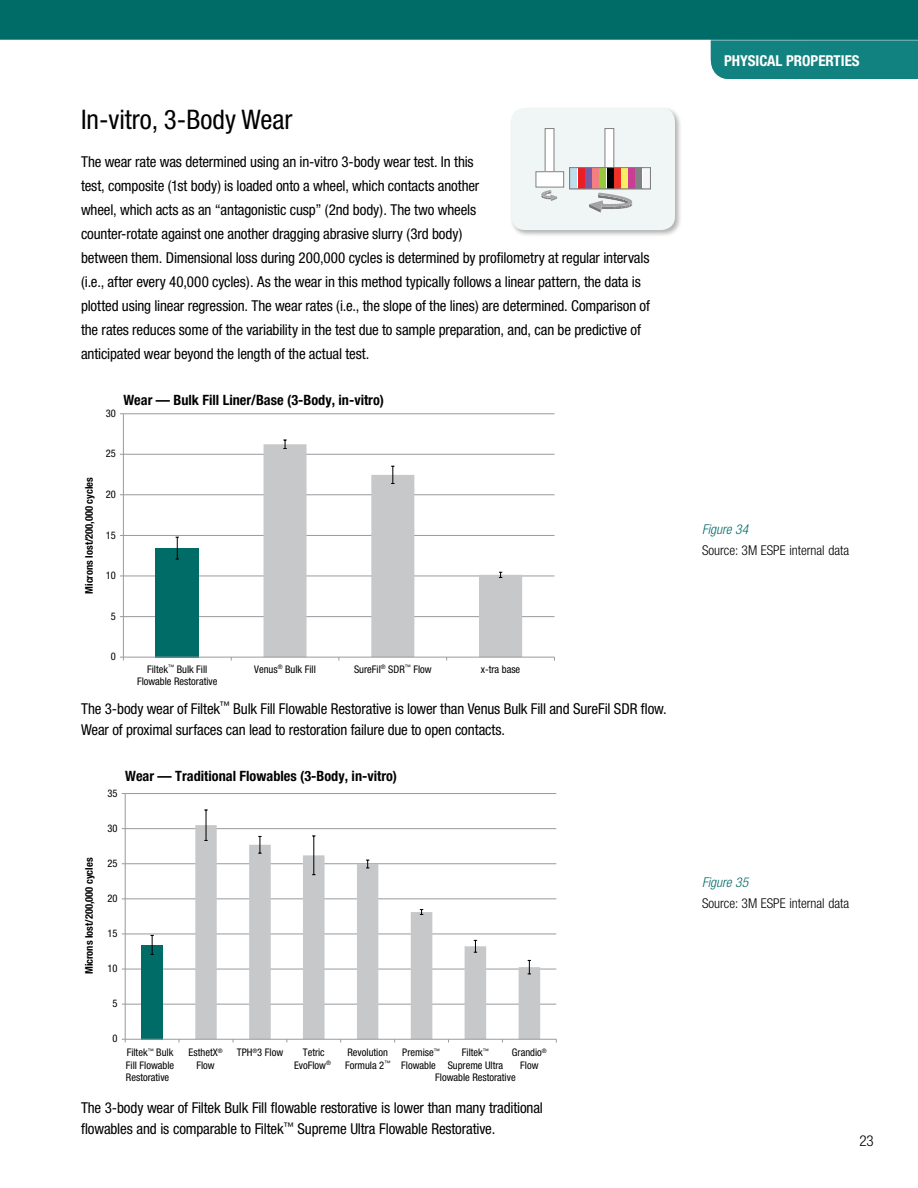
<style>
.page{position:relative;width:918px;height:1188px;background:#fff}
.page>*{position:absolute;margin:0;border:0;box-sizing:border-box;transform-origin:0 0}
.t1{font:condensed 27px "Helvetica Neue";color:#000}
.t2{font:condensed 15px/24px "Helvetica Neue";letter-spacing:-.01em;color:#000}
.t3{font:700 condensed 15px "Helvetica Neue";color:#fff}
.t4{font:300 condensed 15px "Helvetica Neue";color:#000}
.t5{font:700 condensed 14.25px "Helvetica Neue";color:#000}
.t6{font:300 condensed 13.5px "Helvetica Neue";color:#000}
.t7{font:italic 300 condensed 13.5px "Helvetica Neue";color:#006c67}
.t8{font:condensed 10.5px/12.6px "Helvetica Neue";color:#000;text-align:center}
.t9{font:700 condensed 10.5px "Helvetica Neue";color:#000}
</style>
<div class="page">
<svg style="left:0;top:0;width:918px;height:62px;fill:#006c67"></svg>
<div style="left:711px;top:41px;width:207px;height:38px;background:#118280"></div>
<hr style="left:0;top:40px;width:918px;height:1px;background:#fff">
<hr style="left:123px;top:616px;width:431px;height:1px;background:#989a9d">
<hr style="left:123px;top:576px;width:431px;height:1px;background:#989a9d">
<hr style="left:123px;top:535px;width:431px;height:1px;background:#989a9d">
<hr style="left:123px;top:495px;width:431px;height:1px;background:#989a9d">
<hr style="left:123px;top:454px;width:431px;height:1px;background:#989a9d">
<hr style="left:123px;top:414px;width:431px;height:1px;background:#989a9d">
<div style="left:156px;top:548px;width:43px;height:109px;background:#006c67"></div>
<svg style="left:264px;top:444px;width:258px;height:213px"></svg>
<svg style="left:176px;top:537px;width:3px;height:23px"></svg>
<svg style="left:283px;top:440px;width:4px;height:9px"></svg>
<svg style="left:391px;top:466px;width:4px;height:18px"></svg>
<svg style="left:499px;top:572px;width:3px;height:6px"></svg>
<hr style="left:123px;top:414px;width:1px;height:243px;background:#989a9d">
<hr style="left:123px;top:657px;width:431px;height:1px;background:#989a9d">
<hr style="left:125px;top:1004px;width:431px;height:1px;background:#989a9d">
<hr style="left:125px;top:969px;width:431px;height:1px;background:#989a9d">
<hr style="left:125px;top:934px;width:431px;height:1px;background:#989a9d">
<hr style="left:125px;top:899px;width:431px;height:1px;background:#989a9d">
<hr style="left:125px;top:863px;width:431px;height:1px;background:#989a9d">
<hr style="left:125px;top:828px;width:431px;height:1px;background:#989a9d">
<hr style="left:125px;top:793px;width:431px;height:1px;background:#989a9d">
<div style="left:141px;top:945px;width:22px;height:94px;background:#006c67"></div>
<svg style="left:195px;top:825px;width:345px;height:214px"></svg>
<svg style="left:150px;top:935px;width:4px;height:20px"></svg>
<hr style="left:206px;top:810px;width:1px;height:30px;background:#000">
<svg style="left:258px;top:836px;width:4px;height:18px"></svg>
<hr style="left:314px;top:836px;width:1px;height:39px;background:#000">
<svg style="left:366px;top:860px;width:3px;height:9px"></svg>
<svg style="left:420px;top:909px;width:3px;height:6px"></svg>
<svg style="left:474px;top:940px;width:3px;height:13px"></svg>
<svg style="left:528px;top:960px;width:3px;height:15px"></svg>
<hr style="left:125px;top:794px;width:1px;height:245px;background:#989a9d">
<hr style="left:125px;top:1039px;width:431px;height:1px;background:#989a9d">
<div style="left:510px;top:106px;width:172px;height:131px;background:#000;opacity:.3"></div>
<div style="left:511px;top:108px;width:164px;height:122px;background:#eff6f5;border-radius:14px"></div>
<div style="left:545px;top:129px;width:9px;height:44px;background:#fff"></div>
<div style="left:545px;top:128px;width:9px;height:46px;border:1px solid #818181"></div>
<div style="left:536px;top:172px;width:28px;height:15px;background:#fff"></div>
<div style="left:535px;top:171px;width:29px;height:17px;border:1px solid #818181"></div>
<div style="left:605px;top:129px;width:9px;height:41px;background:#fff"></div>
<div style="left:604px;top:128px;width:10px;height:42px;border:1px solid #818181"></div>
<svg style="left:577px;top:169px;width:66px;height:18px"></svg>
<div style="left:578px;top:168px;width:7px;height:21px;background:#ed1d24"></div>
<div style="left:571px;top:168px;width:6px;height:21px;background:#bedeea"></div>
<div style="left:585px;top:168px;width:7px;height:21px;background:#7b5aa5"></div>
<div style="left:592px;top:168px;width:7px;height:21px;background:#f37f82"></div>
<div style="left:600px;top:168px;width:6px;height:21px;background:#97c93d"></div>
<div style="left:607px;top:168px;width:6px;height:21px;background:#000"></div>
<div style="left:614px;top:168px;width:7px;height:21px;background:#ee3124"></div>
<div style="left:621px;top:168px;width:7px;height:21px;background:#f8ee62"></div>
<div style="left:628px;top:168px;width:7px;height:21px;background:#ca3d96"></div>
<div style="left:636px;top:168px;width:6px;height:21px;background:#808283"></div>
<div style="left:643px;top:168px;width:7px;height:21px;background:#f6f6f6"></div>
<div style="left:569px;top:167px;width:82px;height:22px;border:1px solid #818181"></div>
<svg style="left:541px;top:190px;width:16px;height:11px"></svg>
<svg style="left:589px;top:193px;width:44px;height:20px"></svg>
<h1 class="t1" style="left:81px;top:104px;width:213px">In-vitro, 3-Body Wear</h1>
<p class="t2" style="left:81px;top:149px;width:571px">The wear rate was determined using an in-vitro 3-body wear test. In this<br>test, composite (1st body) is loaded onto a wheel, which contacts another<br>wheel, which acts as an “antagonistic cusp” (2nd body). The two wheels<br>counter-rotate against one another dragging abrasive slurry (3rd body)<br>between them. Dimensional loss during 200,000 cycles is determined by profilometry at regular intervals (i.e., after every 40,000 cycles). As the wear in this method typically follows a linear pattern, the data is plotted using linear regression. The wear rates (i.e., the slope of the lines) are determined. Comparison of the rates reduces some of the variability in the test due to sample preparation, and, can be predictive of anticipated wear beyond the length of the actual test.</p>
<p class="t5" style="left:123px;top:391px;width:262px">Wear — Bulk Fill Liner/Base (3-Body, in-vitro)</p>
<p class="t8" style="left:106px;top:407px;width:12px">30</p>
<p class="t9" style="left:83px;top:594px;width:118px;rotate:-90deg">Microns lost/200,000 cycles</p>
<p class="t8" style="left:106px;top:447px;width:12px">25</p>
<p class="t8" style="left:106px;top:488px;width:12px">20</p>
<p class="t8" style="left:106px;top:529px;width:12px">15</p>
<p class="t8" style="left:106px;top:569px;width:12px">10</p>
<p class="t8" style="left:111px;top:610px;width:7px">5</p>
<p class="t8" style="left:111px;top:650px;width:7px">0</p>
<p class="t8" style="left:137px;top:662px;width:82px">Filtek<sup>™</sup> Bulk Fill<br>Flowable Restorative</p>
<p class="t8" style="left:254px;top:662px;width:63px">Venus<sup>®</sup> Bulk Fill</p>
<p class="t8" style="left:354px;top:662px;width:79px">SureFil<sup>®</sup> SDR<sup>™</sup> Flow</p>
<p class="t8" style="left:481px;top:662px;width:41px">x-tra base</p>
<p class="t2" style="left:81px;top:698px;width:587px;line-height:21px">The 3-body wear of Filtek<sup>™</sup> Bulk Fill Flowable Restorative is lower than Venus Bulk Fill and SureFil SDR flow.<br>Wear of proximal surfaces can lead to restoration failure due to open contacts.</p>
<p class="t5" style="left:125px;top:767px;width:274px">Wear — Traditional Flowables (3-Body, in-vitro)</p>
<p class="t8" style="left:108px;top:787px;width:12px">35</p>
<p class="t9" style="left:83px;top:974px;width:118px;rotate:-90deg">Microns lost/200,000 cycles</p>
<p class="t8" style="left:108px;top:822px;width:12px">30</p>
<p class="t8" style="left:108px;top:857px;width:12px">25</p>
<p class="t8" style="left:108px;top:892px;width:12px">20</p>
<p class="t8" style="left:108px;top:927px;width:12px">15</p>
<p class="t8" style="left:108px;top:962px;width:12px">10</p>
<p class="t8" style="left:113px;top:997px;width:7px">5</p>
<p class="t8" style="left:113px;top:1032px;width:7px">0</p>
<p class="t8" style="left:512px;top:1046px;width:36px">Grandio<sup>®<br></sup>Flow</p>
<p class="t2" style="left:81px;top:1097px;width:464px;line-height:21px">The 3-body wear of Filtek Bulk Fill flowable restorative is lower than many traditional flowables and is comparable to Filtek<sup>™</sup> Supreme Ultra Flowable Restorative.</p>
<p class="t8" style="left:126px;top:1046px;width:50px;text-align:justify">Filtek<sup>™</sup> Bulk Fill Flowable Restorative</p>
<p class="t8" style="left:189px;top:1046px;width:36px">EsthetX<sup>®<br></sup>Flow</p>
<p class="t8" style="left:237px;top:1046px;width:48px">TPH<sup>®</sup>3 Flow</p>
<p class="t8" style="left:294px;top:1046px;width:38px">Tetric<br>EvoFlow<sup>®</sup></p>
<p class="t8" style="left:345px;top:1046px;width:47px;text-align:left">Revolution<br>Formula 2<sup>™</sup></p>
<p class="t8" style="left:401px;top:1046px;width:40px;text-align:left">Premise<sup>™<br></sup>Flowable</p>
<p class="t8" style="left:435px;top:1046px;width:82px">Filtek<sup>™<br></sup>Supreme Ultra<br>Flowable Restorative</p>
<p class="t3" style="left:724px;top:52px;width:137px">PHYSICAL PROPERTIES</p>
<p class="t7" style="left:702px;top:521px;width:48px">Figure 34</p>
<p class="t6" style="left:702px;top:543px;width:149px">Source: 3M ESPE internal data</p>
<p class="t7" style="left:702px;top:874px;width:48px">Figure 35</p>
<p class="t6" style="left:702px;top:896px;width:149px">Source: 3M ESPE internal data</p>
<p class="t4" style="left:859px;top:1132px;width:16px">23</p>
</div>
